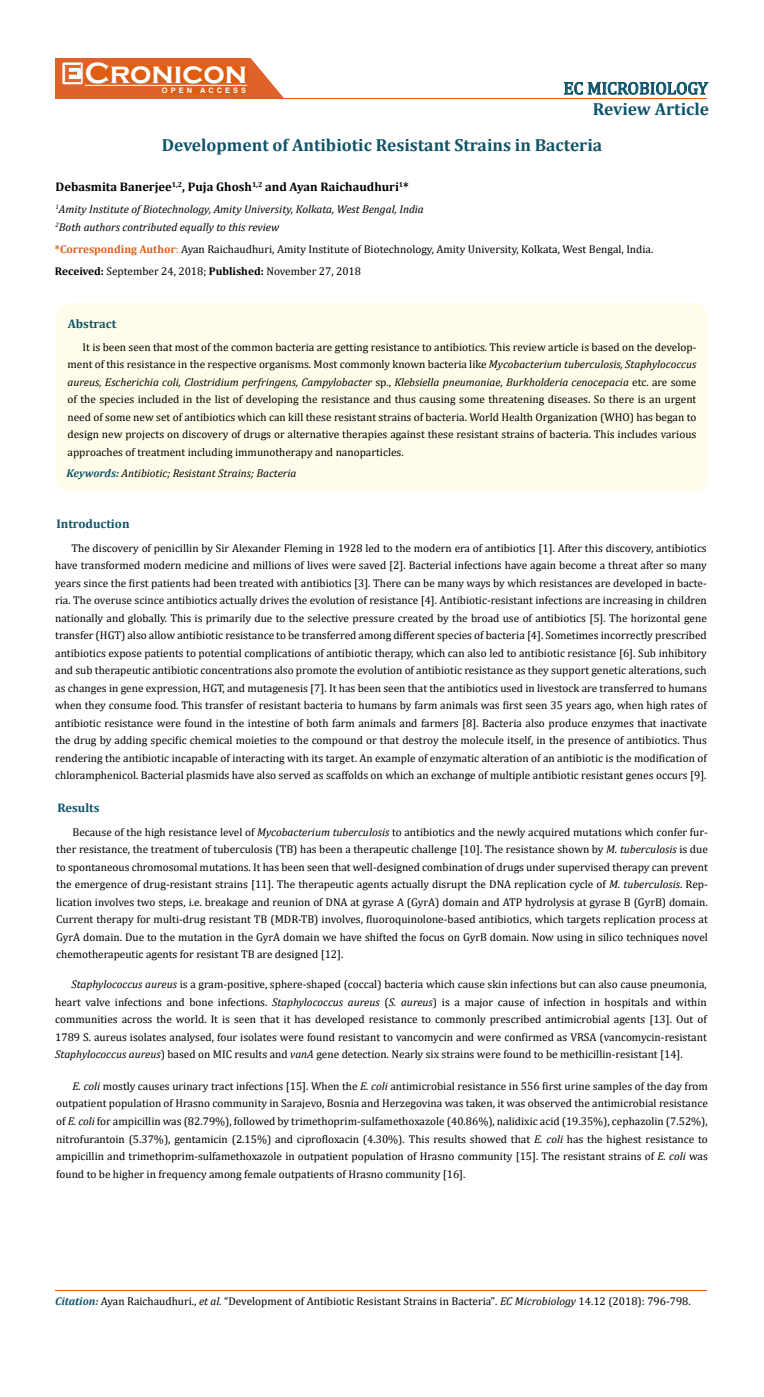
<style>
.page{position:relative;width:764px;height:1397px;background:#fff}
.page>*{position:absolute;margin:0;border:0;box-sizing:border-box;transform-origin:0 0}
.t1{font:700 30px "Copperplate Gothic";color:#fff}
.t2{font:700 17.5px/36px "Cambria";color:#0e546a}
.t3{font:17.5px "Cambria";color:#0e546a}
.t4{font:700 12.5px "Cambria";color:#000}
.t5{font:700 12.5px "Cambria";color:#0e546a}
.t6{font:11.25px/17.5px "Cambria";color:#000;text-align:justify}
.t7{font:italic 11.25px/17.5px "Cambria";color:#000}
.t8{font:700 7.5px "Arial";letter-spacing:.4em;color:#fff}
.s1{font-weight:700;color:#e05d1a}
.s2{color:#e05d1a}
.s3{font-weight:700}
.s4{font-style:italic}
.s5{font-weight:700;color:#0e546a}
.s6{font-weight:700;font-style:italic;color:#0e546a}
.s7{font-size:11.12px}
</style>
<div class="page">
<div style="left:56px;top:58px;width:242px;height:41px;background:#e06228"></div>
<svg style="left:250px;top:58px;width:48px;height:40px"></svg>
<img style="left:62px;top:62px;width:21px;height:22px">
<div style="left:85px;top:66px;width:162px;height:17px;background:#df5d11"></div>
<div style="left:162px;top:87px;width:85px;height:6px;background:#df5d11"></div>
<svg style="left:564px;top:82px;width:144px;height:13px"></svg>
<hr style="left:85px;top:85px;width:162px;height:1px;background:#fff">
<hr style="left:232px;top:98px;width:475px;height:1px;background:#e05d1a">
<hr style="left:55px;top:1289px;width:651px;height:1px;background:#e05d1a">
<div style="left:56px;top:303px;width:651px;height:189px;background:#fffde9;border-radius:15px"></div>
<h1 class="t1" style="left:85px;top:56px;width:164px">Cronicon</h1>
<p class="t8" style="left:162px;top:85px;width:86px">OPEN ACCESS</p>
<h2 class="t3" style="left:563px;top:78px;width:146px">EC MICROBIOLOGY</h2>
<h2 class="t2" style="left:162px;top:90px;width:549px;text-indent:431px">Review Article<br>Development of Antibiotic Resistant Strains in Bacteria</h2>
<p class="t4" style="left:56px;top:178px;width:355px">Debasmita Banerjee<sup>1,2</sup>, Puja Ghosh<sup>1,2</sup> and Ayan Raichaudhuri<sup>1</sup>*</p>
<p class="t7" style="left:55px;top:200px;width:370px"><sup>1</sup>Amity Institute of Biotechnology, Amity University, Kolkata, West Bengal, India<br><sup>2</sup>Both authors contributed equally to this review</p>
<p class="t6" style="left:55px;top:240px;width:600px"><span class="s1">*Corresponding Author</span><span class="s2">:</span> Ayan Raichaudhuri, Amity Institute of Biotechnology, Amity University, Kolkata, West Bengal, India.</p>
<p class="t6" style="left:55px;top:262px;width:308px"><span class="s3">Received:</span> September 24, 2018; <span class="s3">Published:</span> November 27, 2018</p>
<p class="t5" style="left:68px;top:315px;width:50px">Abstract</p>
<p class="t6" style="left:68px;top:338px;width:630px;text-indent:15px">It is been seen that most of the common bacteria are getting resistance to antibiotics. This review article is based on the develop&shy;ment of this resistance in the respective organisms. Most commonly known bacteria like <span class="s4">Mycobacterium tuberculosis, Staphylococcus aureus, Escherichia coli, Clostridium perfringens, Campylobacter</span> sp., <span class="s4">Klebsiella pneumoniae, Burkholderia cenocepacia</span> etc. are some of the species included in the list of developing the resistance and thus causing some threatening diseases. So there is an urgent need of some new set of antibiotics which can kill these resistant strains of bacteria. World Health Organization (WHO) has began to design new projects on discovery of drugs or alternative therapies against these resistant strains of bacteria. This includes various approaches of treatment including immunotherapy and nanoparticles.</p>
<p class="t7" style="left:67px;top:463px;width:231px"><span class="s5">Keywords:</span> Antibiotic; Resistant Strains; Bacteria</p>
<p class="t5" style="left:56px;top:515px;width:75px">Introduction</p>
<p class="t6" style="left:55px;top:539px;width:653px;text-indent:16px">The discovery of penicillin by Sir Alexander Fleming in 1928 led to the modern era of antibiotics [1]. After this discovery, antibiotics have transformed modern medicine and millions of lives were saved [2]. Bacterial infections have again become a threat after so many years since the first patients had been treated with antibiotics [3]. There can be many ways by which resistances are developed in bacte&shy;ria. The overuse scince antibiotics actually drives the evolution of resistance [4]. Antibiotic-resistant infections are increasing in children nationally and globally. This is primarily due to the selective pressure created by the broad use of antibiotics [5]. The horizontal gene transfer (HGT) also allow antibiotic resistance to be transferred among different species of bacteria [4]. Sometimes incorrectly prescribed antibiotics expose patients to potential complications of antibiotic therapy, which can also led to antibiotic resistance [6]. Sub inhibitory and sub therapeutic antibiotic concentrations also promote the evolution of antibiotic resistance as they support genetic alterations, such as changes in gene expression, HGT, and mutagenesis [7]. It has been seen that the antibiotics used in livestock are transferred to humans when they consume food. This transfer of resistant bacteria to humans by farm animals was first seen 35 years ago, when high rates of antibiotic resistance were found in the intestine of both farm animals and farmers [8]. Bacteria also produce enzymes that inactivate the drug by adding specific chemical moieties to the compound or that destroy the molecule itself, in the presence of antibiotics. Thus rendering the antibiotic incapable of interacting with its target. An example of enzymatic alteration of an antibiotic is the modification of chloramphenicol. Bacterial plasmids have also served as scaffolds on which an exchange of multiple antibiotic resistant genes occurs [9].</p>
<p class="t5" style="left:57px;top:798px;width:44px">Results</p>
<p class="t6" style="left:56px;top:823px;width:653px;text-indent:16px">Because of the high resistance level of <span class="s4">Mycobacterium tuberculosis</span> to antibiotics and the newly acquired mutations which confer fur&shy;ther resistance, the treatment of tuberculosis (TB) has been a therapeutic challenge [10]. The resistance shown by <span class="s4">M. tuberculosis</span> is due to spontaneous chromosomal mutations. It has been seen that well-designed combination of drugs under supervised therapy can prevent the emergence of drug-resistant strains [11]. The therapeutic agents actually disrupt the DNA replication cycle of <span class="s4">M. tuberculosis</span>. Rep&shy;lication involves two steps, i.e. breakage and reunion of DNA at gyrase A (GyrA) domain and ATP hydrolysis at gyrase B (GyrB) domain.<br>Current therapy for multi-drug resistant TB (MDR-TB) involves, fluoroquinolone-based antibiotics, which targets replication process at GyrA domain. Due to the mutation in the GyrA domain we have shifted the focus on GyrB domain. Now using in silico techniques novel chemotherapeutic agents for resistant TB are designed [12].</p>
<p class="t6" style="left:55px;top:975px;width:653px;text-indent:16px"><span class="s4">Staphylococcus aureus</span> is a gram-positive, sphere-shaped (coccal) bacteria which cause skin infections but can also cause pneumonia, heart valve infections and bone infections. <span class="s4">Staphylococcus aureus</span> (<span class="s4">S. aureus</span>) is a major cause of infection in hospitals and within communities across the world. It is seen that it has developed resistance to commonly prescribed antimicrobial agents [13]. Out of 1789 S. aureus isolates analysed, four isolates were found resistant to vancomycin and were confirmed as VRSA (vancomycin-resistant <span class="s4">Staphylococcus aureus</span>) based on MIC results and <span class="s4">vanA</span> gene detection. Nearly six strains were found to be methicillin-resistant [14].</p>
<p class="t6" style="left:56px;top:1077px;width:653px;text-indent:16px"><span class="s4">E. coli</span> mostly causes urinary tract infections [15]. When the <span class="s4">E. coli</span> antimicrobial resistance in 556 first urine samples of the day from outpatient population of Hrasno community in Sarajevo, Bosnia and Herzegovina was taken, it was observed the antimicrobial resistance of <span class="s4">E. coli</span> for ampicillin was (82.79%), followed by trimethoprim-sulfamethoxazole (40.86%), nalidixic acid (19.35%), cephazolin (7.52%), nitrofurantoin (5.37%), gentamicin (2.15%) and ciprofloxacin (4.30%). This results showed that <span class="s4">E. coli</span> has the highest resistance to ampicillin and trimethoprim-sulfamethoxazole in outpatient population of Hrasno community [15]. The resistant strains of <span class="s4">E. coli</span> was found to be higher in frequency among female outpatients of Hrasno community [16].</p>
<p class="t6" style="left:55px;top:1292px;width:637px"><span class="s6">Citation:</span> Ayan Raichaudhuri., <span class="s4">et al.</span> “Development of Antibiotic Resistant Strains in Bacteria”<span class="s7">.</span> <span class="s4">EC Microbiology</span> 14.12 (2018): 796-798.</p>
</div>
